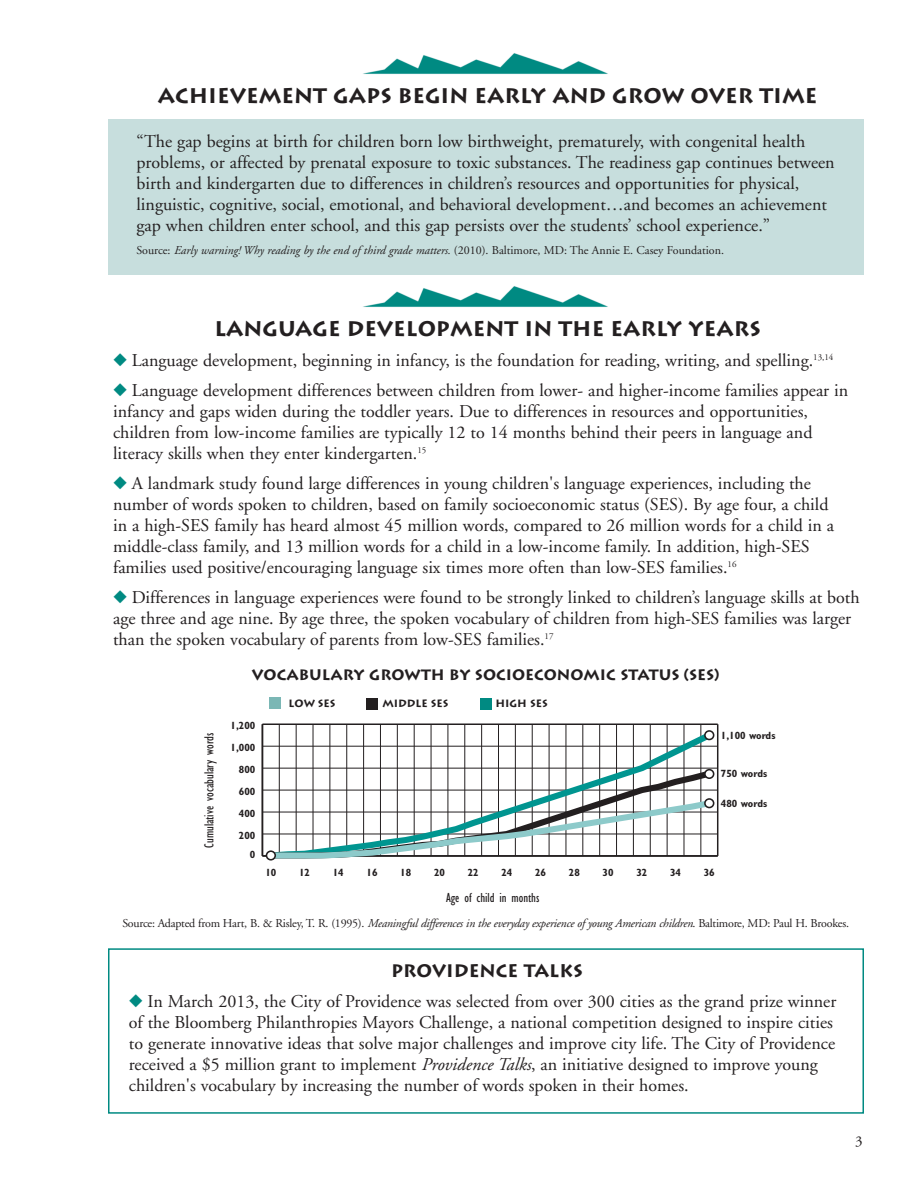
<style>
.page{position:relative;width:918px;height:1188px;background:#fff}
.page>*{position:absolute;margin:0;border:0;box-sizing:border-box;transform-origin:0 0}
.t1{font:700 21px "Lithos";color:#231f20}
.t2{font:18px/21px "Adobe Garamond";color:#231f20}
.t3{font:700 18px "Lithos";color:#231f20}
.t4{font:700 15px "Lithos";color:#231f20}
.t5{font:15px "Adobe Garamond";color:#231f20}
.t6{font:condensed 13.5px "Gill Sans";color:#231f20}
.t7{font:12px "Adobe Garamond";letter-spacing:-.02em;color:#231f20}
.t8{font:12px "Adobe Garamond";color:#231f20}
.t9{font:700 condensed 10.5px "Gill Sans";color:#231f20}
.t10{font:700 10.5px "Lithos";color:#231f20}
.s1{font-style:italic}
.s2{color:#008a82}
</style>
<div class="page">
<img style="left:363px;top:53px;width:245px;height:21px">
<div style="left:108px;top:120px;width:756px;height:155px;background:#c7dedd"></div>
<div style="left:108px;top:948px;width:756px;height:166px;border:2px solid #008a82"></div>
<img style="left:363px;top:286px;width:245px;height:21px">
<hr style="left:279px;top:724px;width:1px;height:132px;background:#231f20">
<hr style="left:296px;top:724px;width:1px;height:132px;background:#231f20">
<hr style="left:313px;top:724px;width:1px;height:132px;background:#231f20">
<hr style="left:330px;top:724px;width:1px;height:132px;background:#231f20">
<hr style="left:346px;top:724px;width:1px;height:132px;background:#231f20">
<hr style="left:363px;top:724px;width:1px;height:132px;background:#231f20">
<hr style="left:380px;top:724px;width:1px;height:132px;background:#231f20">
<hr style="left:397px;top:724px;width:1px;height:132px;background:#231f20">
<hr style="left:414px;top:724px;width:1px;height:132px;background:#231f20">
<hr style="left:431px;top:724px;width:1px;height:132px;background:#231f20">
<hr style="left:448px;top:724px;width:1px;height:132px;background:#231f20">
<hr style="left:465px;top:724px;width:1px;height:132px;background:#231f20">
<hr style="left:481px;top:724px;width:1px;height:132px;background:#231f20">
<hr style="left:498px;top:724px;width:1px;height:132px;background:#231f20">
<hr style="left:515px;top:724px;width:1px;height:132px;background:#231f20">
<hr style="left:532px;top:724px;width:1px;height:132px;background:#231f20">
<hr style="left:549px;top:724px;width:1px;height:132px;background:#231f20">
<hr style="left:566px;top:724px;width:1px;height:132px;background:#231f20">
<hr style="left:583px;top:724px;width:1px;height:132px;background:#231f20">
<hr style="left:599px;top:724px;width:1px;height:132px;background:#231f20">
<hr style="left:616px;top:724px;width:1px;height:132px;background:#231f20">
<hr style="left:633px;top:724px;width:1px;height:132px;background:#231f20">
<hr style="left:650px;top:724px;width:1px;height:132px;background:#231f20">
<hr style="left:667px;top:724px;width:1px;height:132px;background:#231f20">
<hr style="left:684px;top:724px;width:1px;height:132px;background:#231f20">
<hr style="left:701px;top:724px;width:1px;height:132px;background:#231f20">
<hr style="left:717px;top:724px;width:1px;height:132px;background:#231f20">
<hr style="left:262px;top:724px;width:1px;height:132px;background:#231f20">
<hr style="left:262px;top:855px;width:456px;height:2px;background:#231f20">
<hr style="left:262px;top:834px;width:456px;height:1px;background:#231f20">
<hr style="left:262px;top:812px;width:456px;height:1px;background:#231f20">
<hr style="left:262px;top:790px;width:456px;height:1px;background:#231f20">
<hr style="left:262px;top:768px;width:456px;height:1px;background:#231f20">
<hr style="left:262px;top:746px;width:456px;height:1px;background:#231f20">
<hr style="left:262px;top:723px;width:456px;height:2px;background:#231f20">
<svg style="left:271px;top:733px;width:440px;height:124px"></svg>
<svg style="left:271px;top:771px;width:439px;height:87px"></svg>
<div style="left:266px;top:851px;width:9px;height:9px;background:#fff;border-radius:50%"></div>
<div style="left:266px;top:850px;width:10px;height:11px;border:2px solid #231f20;border-radius:50%"></div>
<div style="left:705px;top:731px;width:9px;height:8px;background:#fff;border-radius:50%"></div>
<div style="left:704px;top:730px;width:10px;height:10px;border:2px solid #231f20;border-radius:50%"></div>
<div style="left:705px;top:770px;width:9px;height:8px;background:#fff;border-radius:50%"></div>
<div style="left:704px;top:769px;width:10px;height:10px;border:2px solid #231f20;border-radius:50%"></div>
<div style="left:705px;top:799px;width:9px;height:9px;background:#fff;border-radius:50%"></div>
<div style="left:704px;top:798px;width:10px;height:10px;border:2px solid #231f20;border-radius:50%"></div>
<div style="left:269px;top:698px;width:12px;height:11px;background:#7bb7b5"></div>
<div style="left:367px;top:698px;width:11px;height:11px;background:#231f20"></div>
<div style="left:480px;top:698px;width:12px;height:11px;background:#008a82"></div>
<p class="t1" style="left:158px;top:83px;width:661px">ACHIEVEMENT GAPS BEGIN EARLY AND GROW OVER TIME</p>
<p class="t2" style="left:136px;top:133px;width:700px">“The gap begins at birth for children born low birthweight, prematurely, with congenital health problems, or affected by prenatal exposure to toxic substances. The readiness gap continues between birth and kindergarten due to differences in children’s resources and opportunities for physical, linguistic, cognitive, social, emotional, and behavioral development…and becomes an achievement gap when children enter school, and this gap persists over the students’ school experience.”</p>
<p class="t8" style="left:136px;top:245px;width:589px">Source: <span class="s1">Early warning! Why reading by the end of third grade matters.</span> (2010). Baltimore, MD: The Annie E. Casey Foundation.</p>
<p class="t1" style="left:214px;top:317px;width:548px">LANGUAGE DEVELOPMENT IN THE EARLY YEARS</p>
<p class="t2" style="left:113px;top:351px;width:722px"><span class="s2">◆</span> Language development, beginning in infancy, is the foundation for reading, writing, and spelling.<sup>13,14</sup></p>
<p class="t2" style="left:113px;top:381px;width:737px"><span class="s2">◆</span> Language development differences between children from lower- and higher-income families appear in infancy and gaps widen during the toddler years. Due to differences in resources and opportunities, children from low-income families are typically 12 to 14 months behind their peers in language and literacy skills when they enter kindergarten.<sup>15</sup></p>
<p class="t2" style="left:113px;top:474px;width:723px"><span class="s2">◆</span> A landmark study found large differences in young children's language experiences, including the number of words spoken to children, based on family socioeconomic status (SES). By age four, a child in a high-SES family has heard almost 45 million words, compared to 26 million words for a child in a middle-class family, and 13 million words for a child in a low-income family. In addition, high-SES families used positive/encouraging language six times more often than low-SES families.<sup>16</sup></p>
<p class="t2" style="left:113px;top:588px;width:748px"><span class="s2">◆</span> Differences in language experiences were found to be strongly linked to children’s language skills at both age three and age nine. By age three, the spoken vocabulary of children from high-SES families was larger than the spoken vocabulary of parents from low-SES families.<sup>17</sup></p>
<p class="t6" style="left:204px;top:848px;width:116px;rotate:-90deg">Cumulative vocabulary words</p>
<p class="t4" style="left:252px;top:667px;width:469px">VOCABULARY GROWTH BY SOCIOECONOMIC STATUS (SES)</p>
<p class="t10" style="left:289px;top:697px;width:48px">LOW SES</p>
<p class="t10" style="left:382px;top:697px;width:68px">MIDDLE SES</p>
<p class="t10" style="left:495px;top:697px;width:54px">HIGH SES</p>
<p class="t9" style="left:231px;top:721px;width:26px">1,200</p>
<p class="t9" style="left:231px;top:743px;width:26px">1,000</p>
<p class="t9" style="left:239px;top:765px;width:18px">800</p>
<p class="t9" style="left:239px;top:787px;width:18px">600</p>
<p class="t9" style="left:239px;top:809px;width:18px">400</p>
<p class="t9" style="left:239px;top:831px;width:18px">200</p>
<p class="t9" style="left:250px;top:851px;width:7px">0</p>
<p class="t9" style="left:721px;top:731px;width:56px">1,100 words</p>
<p class="t9" style="left:721px;top:770px;width:48px">750 words</p>
<p class="t9" style="left:721px;top:800px;width:48px">480 words</p>
<p class="t9" style="left:265px;top:869px;width:12px">10</p>
<p class="t9" style="left:299px;top:869px;width:12px">12</p>
<p class="t9" style="left:333px;top:869px;width:12px">14</p>
<p class="t9" style="left:367px;top:869px;width:12px">16</p>
<p class="t9" style="left:400px;top:869px;width:12px">18</p>
<p class="t9" style="left:434px;top:869px;width:12px">20</p>
<p class="t9" style="left:468px;top:869px;width:12px">22</p>
<p class="t9" style="left:501px;top:869px;width:12px">24</p>
<p class="t9" style="left:535px;top:869px;width:12px">26</p>
<p class="t9" style="left:569px;top:869px;width:12px">28</p>
<p class="t9" style="left:603px;top:869px;width:12px">30</p>
<p class="t9" style="left:636px;top:869px;width:12px">32</p>
<p class="t9" style="left:670px;top:869px;width:12px">34</p>
<p class="t9" style="left:704px;top:869px;width:12px">36</p>
<p class="t6" style="left:446px;top:892px;width:95px">Age of child in months</p>
<p class="t7" style="left:122px;top:919px;width:728px">Source: Adapted from Hart, B. &amp; Risley, T. R. (1995). <span class="s1">Meaningful differences in the everyday experience of young American children</span>. Baltimore, MD: Paul H. Brookes.</p>
<p class="t3" style="left:391px;top:960px;width:193px">PROVIDENCE TALKS</p>
<p class="t2" style="left:129px;top:992px;width:709px"><span class="s2">◆</span> In March 2013, the City of Providence was selected from over 300 cities as the grand prize winner of the Bloomberg Philanthropies Mayors Challenge, a national competition designed to inspire cities to generate innovative ideas that solve major challenges and improve city life. The City of Providence received a $5 million grant to implement <span class="s1">Providence Talks</span>, an initiative designed to improve young children's vocabulary by increasing the number of words spoken in their homes.</p>
<p class="t5" style="left:855px;top:1136px;width:9px">3</p>
</div>
